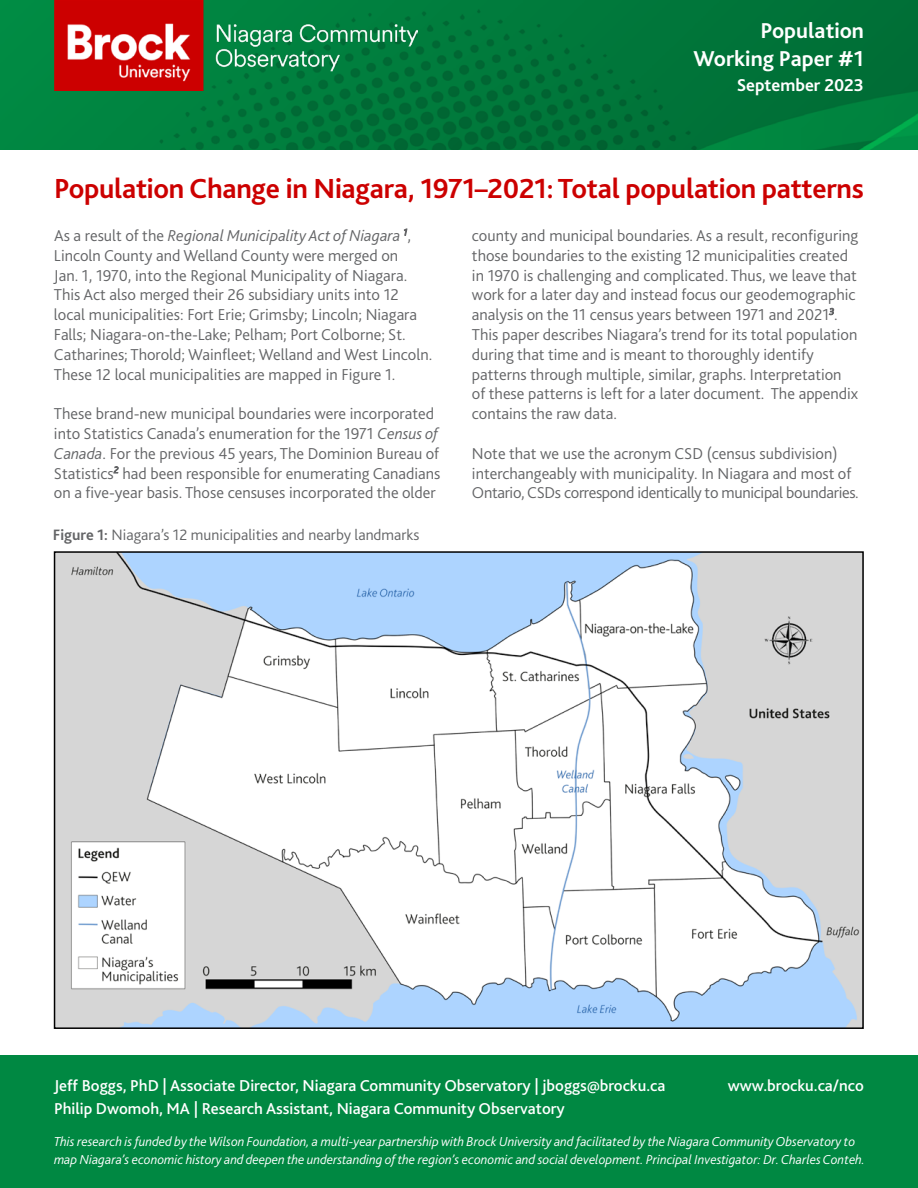
<style>
.page{position:relative;width:918px;height:1188px;background:#fff}
.page>*{position:absolute;margin:0;border:0;box-sizing:border-box;transform-origin:0 0}
.t1{font:700 28.95px "Bliss 2";letter-spacing:-.01em;color:#c00}
.t2{font:700 22.5px/27.8px "Bliss 2";color:#fff;text-align:right}
.t3{font:700 18px "Bliss 2";color:#fff}
.t4{font:300 16.5px/19.8px "Bliss 2";color:#636466}
.t5{font:500 16.5px/22.5px "Bliss 2";color:#fff}
.t6{font:300 15.75px "Bliss 2";color:#636466}
.t7{font:italic 300 13.65px/17.7px "Bliss 2";color:#fff}
.s1{font-style:italic}
.s2{font-weight:700}
</style>
<div class="page">
<img style="left:0;top:0;width:918px;height:149px">
<img style="left:54px;top:0;width:363px;height:90px">
<div style="left:0;top:1055px;width:918px;height:133px;background:#008842"></div>
<img style="left:57px;top:554px;width:804px;height:472px">
<h2 class="t2" style="left:694px;top:16px;width:172px">Population<br>Working Paper #1</h2>
<p class="t3" style="left:737px;top:74px;width:129px">September 2023</p>
<h1 class="t1" style="left:54px;top:171px;width:812px">Population Change in Niagara, 1971–2021: Total population patterns</h1>
<p class="t4" style="left:54px;top:225px;width:380px">As a result of the <span class="s1">Regional Municipality Act of Niagara</span> <sup>1</sup>, Lincoln County and Welland County were merged on<br>Jan. 1, 1970, into the Regional Municipality of Niagara.<br>This Act also merged their 26 subsidiary units into 12 local municipalities: Fort Erie; Grimsby; Lincoln; Niagara Falls; Niagara-on-the-Lake; Pelham; Port Colborne; St.<br>Catharines; Thorold; Wainfleet; Welland and West Lincoln.<br>These 12 local municipalities are mapped in Figure 1.</p>
<p class="t4" style="left:54px;top:403px;width:388px">These brand-new municipal boundaries were incorporated into Statistics Canada’s enumeration for the 1971 <span class="s1">Census of Canada</span>. For the previous 45 years, The Dominion Bureau of Statistics<sup>2</sup> had been responsible for enumerating Canadians on a five-year basis. Those censuses incorporated the older</p>
<p class="t6" style="left:53px;top:525px;width:368px"><span class="s2">Figure 1:</span> Niagara’s 12 municipalities and nearby landmarks</p>
<p class="t4" style="left:472px;top:225px;width:388px">county and municipal boundaries. As a result, reconfiguring those boundaries to the existing 12 municipalities created in 1970 is challenging and complicated. Thus, we leave that work for a later day and instead focus our geodemographic analysis on the 11 census years between 1971 and 2021<sup>3</sup>.<br>This paper describes Niagara’s trend for its total population during that time and is meant to thoroughly identify patterns through multiple, similar, graphs. Interpretation of these patterns is left for a later document. The appendix contains the raw data.</p>
<p class="t4" style="left:472px;top:443px;width:388px">Note that we use the acronym CSD (census subdivision) interchangeably with municipality. In Niagara and most of<br>Ontario, CSDs correspond identically to municipal boundaries.</p>
<p class="t5" style="left:54px;top:1074px;width:613px">Jeff Boggs, PhD | Associate Director, Niagara Community Observatory | jboggs@brocku.ca<br>Philip Dwomoh, MA | Research Assistant, Niagara Community Observatory</p>
<p class="t5" style="left:728px;top:1074px;width:138px">www.brocku.ca/nco</p>
<p class="t7" style="left:54px;top:1133px;width:813px">This research is funded by the Wilson Foundation, a multi-year partnership with Brock University and facilitated by the Niagara Community Observatory to map Niagara’s economic history and deepen the understanding of the region’s economic and social development. Principal Investigator: Dr. Charles Conteh.</p>
</div>
